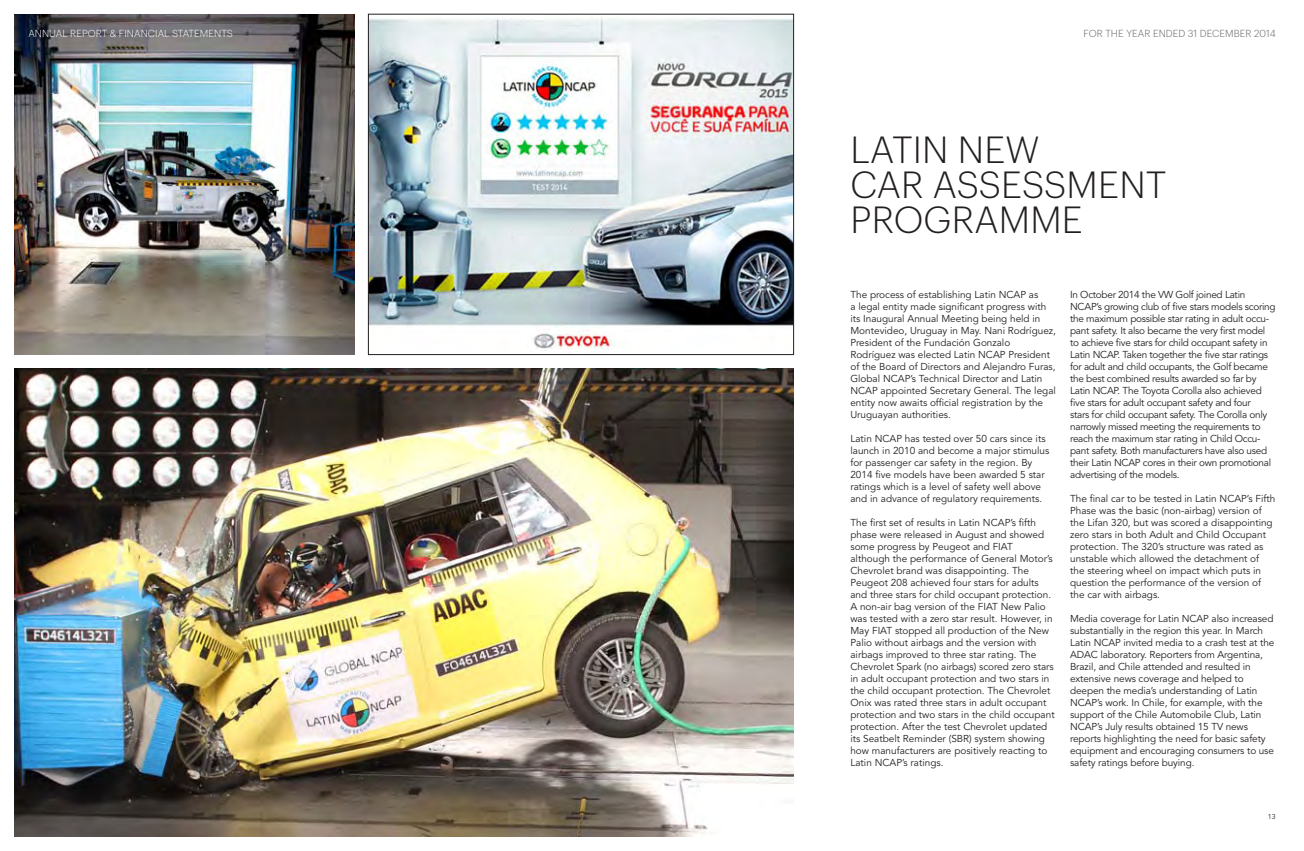
<style>
.page{position:relative;width:1304px;height:851px;background:#fff}
.page>*{position:absolute;margin:0;border:0;box-sizing:border-box;transform-origin:0 0}
.t1{font:300 37px/35px "Graphik";letter-spacing:.005em;color:#231f20}
.t2{font:10px/12px "Avenir LT Std";color:#231f20}
.t3{font:10px/12px "Avenir LT Std";letter-spacing:-.025em;color:#231f20}
.t4{font:300 10px "Graphik";letter-spacing:.005em;color:#fff}
.t5{font:300 10px "Graphik";letter-spacing:.005em;color:#636466}
.t6{font:7px "Avenir LT Std";color:#231f20}
</style>
<div class="page">
<img style="left:14px;top:14px;width:340px;height:340px">
<img style="left:370px;top:18px;width:422px;height:333px">
<div style="left:368px;top:14px;width:426px;height:340px;border:1px solid #231f20"></div>
<img style="left:14px;top:369px;width:780px;height:467px">
<p class="t4" style="left:28px;top:26px;width:205px">ANNUAL REPORT &amp; FINANCIAL STATEMENTS</p>
<p class="t5" style="left:1083px;top:26px;width:194px">FOR THE YEAR ENDED 31 DECEMBER 2014</p>
<h1 class="t1" style="left:850px;top:129px;width:185px">LATIN N EW<br>CAR ASS</h1>
<h1 class="t1" style="left:850px;top:164px;width:318px;text-indent:151px">ESS MENT<br>PROGRAMME</h1>
<p class="t2" style="left:850px;top:288px;width:207px">The process of establishing Latin N CAP as<br>a legal entity made significant progress with its Inaugural Annual Meeting being held in Montevideo, Uruguay in May. N ani Rodríguez, President of the Fundación Gonzalo Rodríguez was elected Latin N CAP President of the Board of Directors and Alejandro Furas, Global N CAP’s Technical Director and Latin<br>N CAP appointed Secretary General. The legal entity now awaits official registration by the Uruguayan authorities.</p>
<p class="t2" style="left:850px;top:432px;width:200px">Latin N CAP has tested over 50 cars since its launch in 2010 and become a major stimulus for passenger car safety in the region. By 2014 five models have been awarded 5 star ratings which is a level of safety well above and in advance of regulatory requirements.</p>
<p class="t2" style="left:850px;top:516px;width:206px">The first set of results in Latin N CAP’s fifth phase were released in August and showed some progress by Peugeot and FIAT<br>although the performance of General Motor’s Chevrolet brand was disappointing. The Peugeot 208 achieved four stars for adults and three stars for child occupant protection.<br>A non-air bag version of the FIAT New Palio was tested with a zero star result. However, in May FIAT stopped all production of the N ew Palio without airbags and the version with airbags improved to three star rating. The Chevrolet Spark (no airbags) scored zero stars in adult occupant protection and two stars in the child occupant protection. The Chevrolet Onix was rated three stars in adult occupant protection and two stars in the child occupant protection. After the test Chevrolet updated its Seatbelt Reminder (SBR) system showing how manufacturers are positively reacting to Latin N CAP’s ratings.</p>
<p class="t3" style="left:1070px;top:288px;width:207px">In October 2014 the VW Golf joined Latin<br>N CAP’s growing club of five stars models scoring the maximum possible star rating in adult occu&shy;pant safety. It also became the very first model to achieve five stars for child occupant safety in Latin N CAP. Taken together the five star ratings for adult and child occupants, the Golf became the best combined results awarded so far by Latin N CAP. The Toyota Corolla also achieved five stars for adult occupant safety and four<br>stars for child occupant safety. The Corolla only narrowly missed meeting the requirements to reach the maximum star rating in Child Occu&shy;pant safety. Both manufacturers have also used their Latin NCAP cores in their own promotional advertising of the models.</p>
<p class="t2" style="left:1070px;top:492px;width:207px">The final car to be tested in Latin N CAP’s Fifth Phase was the basic (non-airbag) version of the Lifan 320, but was scored a disappointing zero stars in both Adult and Child Occupant protection. The 320’s structure was rated as unstable which allowed the detachment of the steering wheel on impact which puts in question the performance of the version of the car with airbags.</p>
<p class="t2" style="left:1070px;top:612px;width:206px">Media coverage for Latin N CAP also increased substantially in the region this year. In March Latin N CAP invited media to a crash test at the ADAC laboratory. Reporters from Argentina, Brazil, and Chile attended and resulted in extensive news coverage and helped to deepen the media’s understanding of Latin<br>N CAP’s work. In Chile, for example, with the support of the Chile Automobile Club, Latin<br>N CAP’s July results obtained 15 TV news reports highlighting the need for basic safety equipment and encouraging consumers to use safety ratings before buying.</p>
<p class="t6" style="left:1268px;top:812px;width:9px">13</p>
</div>
